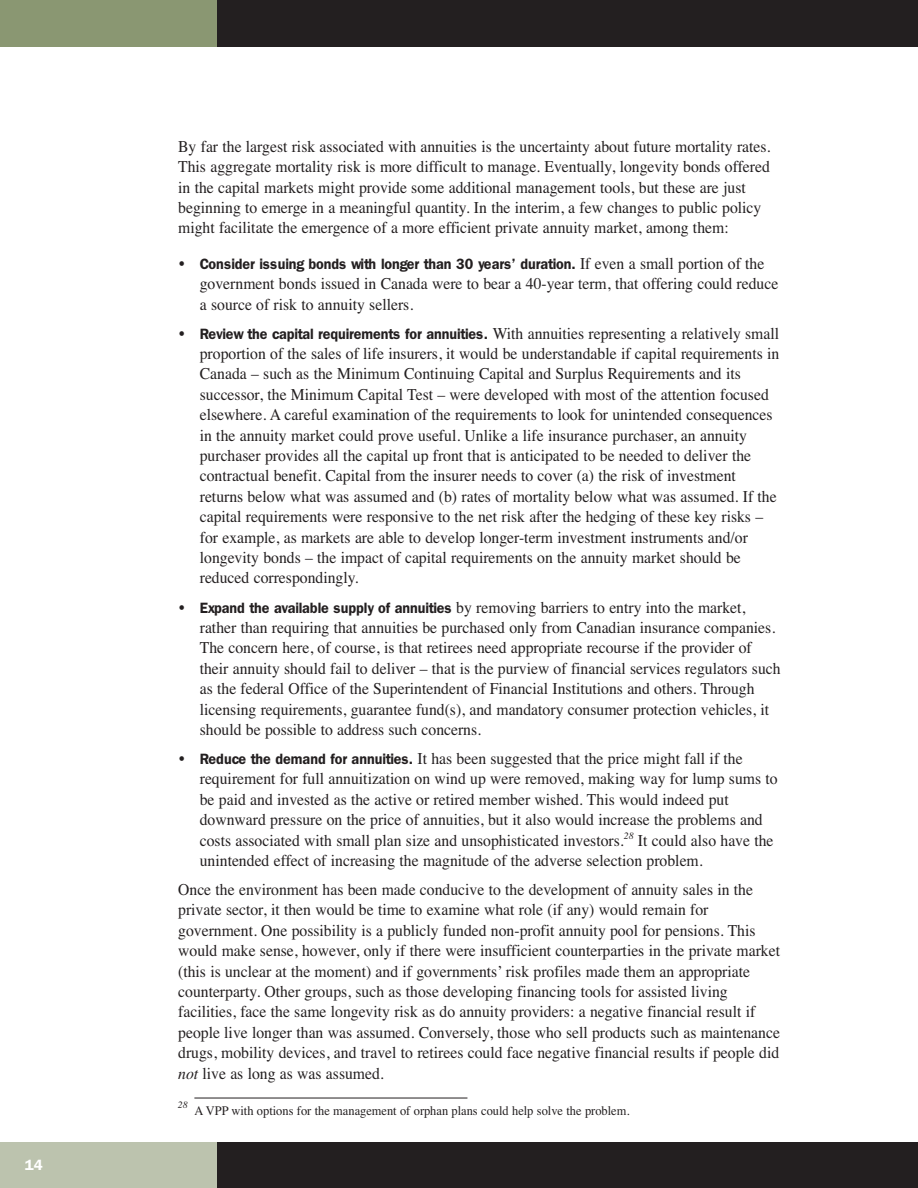
<style>
.page{position:relative;width:918px;height:1188px;background:#fff}
.page>*{position:absolute;margin:0;border:0;box-sizing:border-box;transform-origin:0 0}
.t1{font:16.5px/20.4px "Times";color:#231f20;scale:.95 1}
.t2{font:600 15px "Franklin Gothic";color:#231f20;scale:.95 1}
.t3{font:600 15px "Franklin Gothic";color:#fff}
.t4{font:13.05px "Times";color:#231f20;scale:.95 1}
.t5{font:italic 9.75px "Times";color:#231f20}
.s1{font-family:"Times";font-weight:400;font-size:16.5px}
.s2{font-family:"Franklin Gothic";font-weight:600;font-size:15px}
.s3{font-style:italic}
</style>
<div class="page">
<div style="left:217px;top:1143px;width:701px;height:45px;background:#231f20"></div>
<div style="left:0;top:1143px;width:217px;height:45px;background:#bcc3ae"></div>
<div style="left:217px;top:0;width:701px;height:47px;background:#231f20"></div>
<div style="left:0;top:0;width:217px;height:47px;background:#8a9772"></div>
<hr style="left:194px;top:1098px;width:273px;height:1px;background:#231f20">
<p class="t3" style="left:25px;top:1160px;width:19px">14</p>
<p class="t1" style="left:178px;top:138px;width:625px">By far the largest risk associated with annuities is the uncertainty about future mortality rates.<br>This aggregate mortality risk is more difficult to manage. Eventually, longevity bonds offered in the capital markets might provide some additional management tools, but these are just beginning to emerge in a meaningful quantity. In the interim, a few changes to public policy might facilitate the emergence of a more efficient private annuity market, among them:</p>
<p class="t2" style="left:179px;top:259px;width:617px"><span class="s1">•</span> Consider issuing bonds with longer than 30 years’ duration. <span class="s1">If even a small portion of the</span></p>
<p class="t1" style="left:200px;top:275px;width:610px">government bonds issued in Canada were to bear a 40-year term, that offering could reduce a source of risk to annuity sellers.</p>
<p class="t1" style="left:200px;top:324px;width:612px;text-indent:-21px">• <span class="s2">Review the capital requirements for annuities.</span> With annuities representing a relatively small proportion of the sales of life insurers, it would be understandable if capital requirements in Canada – such as the Minimum Continuing Capital and Surplus Requirements and its successor, the Minimum Capital Test – were developed with most of the attention focused elsewhere. A careful examination of the requirements to look for unintended consequences in the annuity market could prove useful. Unlike a life insurance purchaser, an annuity purchaser provides all the capital up front that is anticipated to be needed to deliver the contractual benefit. Capital from the insurer needs to cover (a) the risk of investment returns below what was assumed and (b) rates of mortality below what was assumed. If the capital requirements were responsive to the net risk after the hedging of these key risks – for example, as markets are able to develop longer-term investment instruments and/or longevity bonds – the impact of capital requirements on the annuity market should be reduced correspondingly.</p>
<p class="t1" style="left:200px;top:598px;width:613px;text-indent:-21px">• <span class="s2">Expand the available supply of annuities</span> by removing barriers to entry into the market, rather than requiring that annuities be purchased only from Canadian insurance companies.<br>The concern here, of course, is that retirees need appropriate recourse if the provider of their annuity should fail to deliver – that is the purview of financial services regulators such as the federal Office of the Superintendent of Financial Institutions and others. Through licensing requirements, guarantee fund(s), and mandatory consumer protection vehicles, it should be possible to address such concerns.</p>
<p class="t1" style="left:200px;top:750px;width:610px;text-indent:-21px">• <span class="s2">Reduce the demand for annuities.</span> It has been suggested that the price might fall if the requirement for full annuitization on wind up were removed, making way for lump sums to be paid and invested as the active or retired member wished. This would indeed put downward pressure on the price of annuities, but it also would increase the problems and costs associated with small plan size and unsophisticated investors.<sup>28</sup> It could also have the unintended effect of increasing the magnitude of the adverse selection problem.</p>
<p class="t1" style="left:178px;top:881px;width:635px">Once the environment has been made conducive to the development of annuity sales in the private sector, it then would be time to examine what role (if any) would remain for government. One possibility is a publicly funded non-profit annuity pool for pensions. This would make sense, however, only if there were insufficient counterparties in the private market (this is unclear at the moment) and if governments’ risk profiles made them an appropriate counterparty. Other groups, such as those developing financing tools for assisted living facilities, face the same longevity risk as do annuity providers: a negative financial result if people live longer than was assumed. Conversely, those who sell products such as maintenance drugs, mobility devices, and travel to retirees could face negative financial results if people did <span class="s3">not</span> live as long as was assumed.</p>
<p class="t5" style="left:178px;top:1101px;width:11px">28</p>
<p class="t4" style="left:194px;top:1105px;width:459px">A VPP with options for the management of orphan plans could help solve the problem.</p>
</div>
